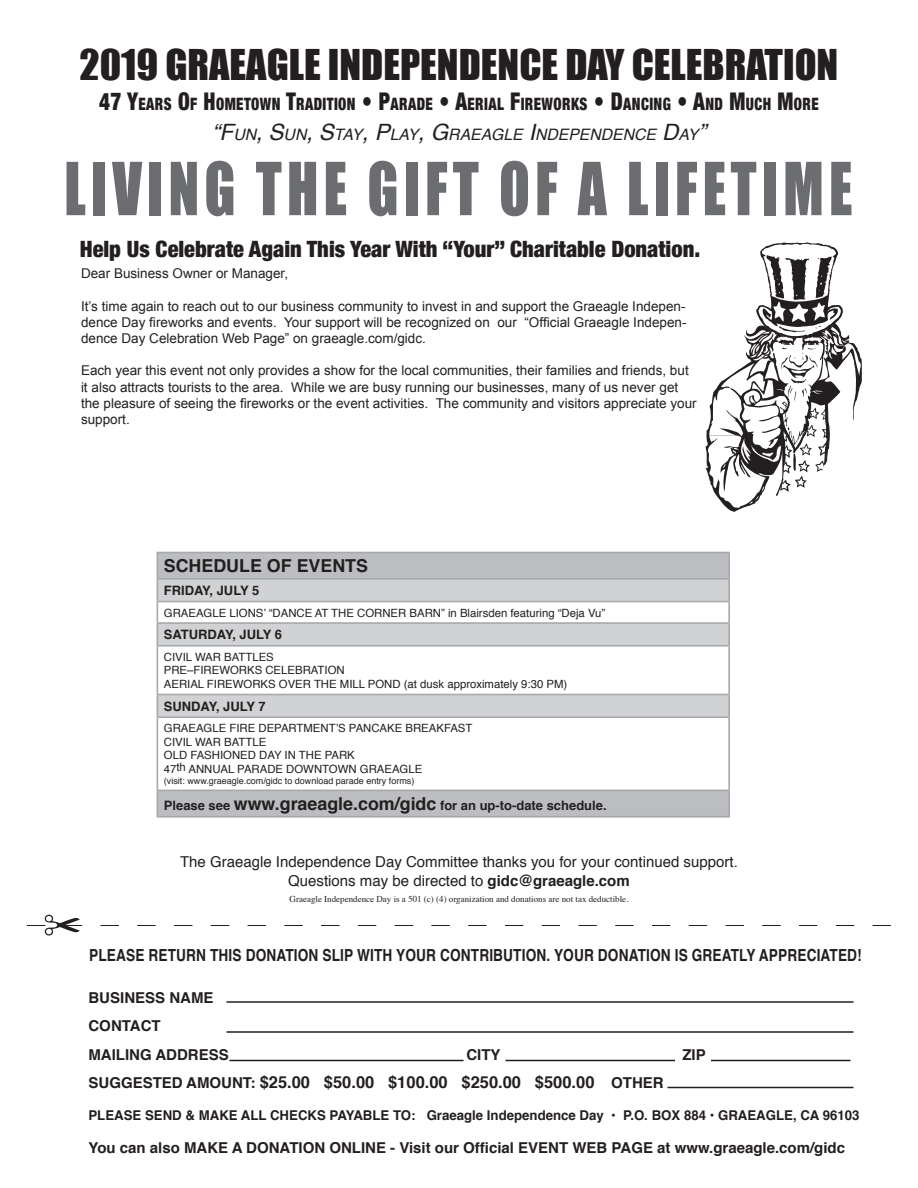
<style>
.page{position:relative;width:918px;height:1188px;background:#fff}
.page>*{position:absolute;margin:0;border:0;box-sizing:border-box;transform-origin:0 0}
.t1{font:67.5px "Impact";letter-spacing:.09em;color:#6c6d70;scale:.84 1}
.t2{font:39px "Impact";color:#231f20}
.t3{font:900 condensed 22.5px "Helvetica Neue";color:#231f20}
.t4{font:700 17.85px "Helvetica";color:#231f20}
.t5{font:900 condensed 17.1px "Helvetica Neue";letter-spacing:.03em;color:#231f20;scale:.86 1}
.t6{font:700 16.65px "Helvetica";letter-spacing:.01em;color:#231f20;scale:.82 1}
.t7{font:700 16.5px "Helvetica";color:#231f20}
.t8{font:italic 15.75px "Helvetica";color:#231f20}
.t9{font:700 15px/28.5px "Helvetica";color:#231f20}
.t10{font:15px/19.8px "Helvetica";color:#231f20;text-align:center}
.t11{font:13.5px/16.2px "Arial";color:#231f20;text-align:justify}
.t12{font:700 13.5px "Helvetica";color:#231f20}
.t13{font:700 13.05px "Helvetica";color:#231f20}
.t14{font:11.4px/13.6px "Helvetica";color:#231f20}
.t15{font:9px "Times";color:#231f20}
.t16{font:9px "Helvetica";color:#231f20}
.s1{font-size:24.3px}
.s2{font-size:22.5px}
.s3{font-size:17.85px}
.s4{font-weight:700}
.s5{font-size:15px}
</style>
<div class="page">
<svg style="left:158px;top:553px;width:570px;height:263px"></svg>
<svg style="left:158px;top:580px;width:570px;height:136px"></svg>
<hr style="left:157px;top:552px;width:573px;height:1px;background:#a8a9ad">
<hr style="left:728px;top:553px;width:2px;height:25px;background:#a8a9ad">
<hr style="left:157px;top:578px;width:573px;height:2px;background:#a8a9ad">
<hr style="left:728px;top:580px;width:2px;height:21px;background:#a8a9ad">
<hr style="left:157px;top:601px;width:573px;height:1px;background:#a8a9ad">
<hr style="left:728px;top:602px;width:2px;height:20px;background:#a8a9ad">
<hr style="left:157px;top:622px;width:573px;height:2px;background:#a8a9ad">
<svg style="left:157px;top:553px;width:1px;height:92px"></svg>
<hr style="left:728px;top:624px;width:2px;height:21px;background:#a8a9ad">
<hr style="left:157px;top:645px;width:573px;height:2px;background:#a8a9ad">
<hr style="left:157px;top:647px;width:1px;height:47px;background:#a8a9ad">
<hr style="left:728px;top:647px;width:2px;height:47px;background:#a8a9ad">
<hr style="left:157px;top:694px;width:573px;height:1px;background:#a8a9ad">
<svg style="left:157px;top:695px;width:1px;height:21px"></svg>
<hr style="left:728px;top:695px;width:2px;height:21px;background:#a8a9ad">
<hr style="left:157px;top:716px;width:573px;height:2px;background:#a8a9ad">
<hr style="left:157px;top:718px;width:1px;height:72px;background:#a8a9ad">
<hr style="left:728px;top:718px;width:2px;height:72px;background:#a8a9ad">
<hr style="left:157px;top:790px;width:573px;height:1px;background:#a8a9ad">
<svg style="left:157px;top:791px;width:1px;height:25px"></svg>
<hr style="left:728px;top:791px;width:2px;height:25px;background:#a8a9ad">
<hr style="left:157px;top:816px;width:573px;height:2px;background:#a8a9ad">
<hr style="left:226px;top:1001px;width:628px;height:2px;background:#231f20">
<hr style="left:226px;top:1031px;width:628px;height:2px;background:#231f20">
<hr style="left:230px;top:1060px;width:234px;height:1px;background:#231f20">
<hr style="left:506px;top:1060px;width:169px;height:1px;background:#231f20">
<hr style="left:711px;top:1060px;width:139px;height:1px;background:#231f20">
<hr style="left:668px;top:1087px;width:186px;height:1px;background:#231f20">
<svg style="left:27px;top:915px;width:864px;height:20px"></svg>
<svg style="left:705px;top:242px;width:157px;height:270px"></svg>
<h2 class="t2" style="left:80px;top:34px;width:760px">2019 GRAEAGLE INDEPENDENCE DAY CELEBRATION</h2>
<p class="t5" style="left:99px;top:90px;width:838px"><span class="s1">47 Y</span>EARS <span class="s1">O</span>F <span class="s1">H</span>OMETOWN <span class="s1">T</span>RADITION <span class="s1">• P</span>ARADE <span class="s1">• A</span>ERIAL <span class="s1">F</span>IREWORKS <span class="s1">• D</span>ANCING <span class="s1">• A</span>ND <span class="s1">M</span>UCH <span class="s1">M</span>ORE</p>
<p class="t8" style="left:212px;top:122px;width:495px"><span class="s2">“F</span>UN<span class="s2">, S</span>UN<span class="s2">, S</span>TAY<span class="s2">, P</span>LAY<span class="s2">, G</span>RAEAGLE <span class="s2">I</span>NDEPENDENCE <span class="s2">D</span>AY<span class="s2">”</span></p>
<h1 class="t1" style="left:64px;top:136px;width:940px">LIVING THE GIFT OF A LIFETIME</h1>
<h3 class="t3" style="left:80px;top:230px;width:622px">Help Us Celebrate Again This Year With “Your” Charitable Donation.</h3>
<p class="t11" style="left:81px;top:265px;width:209px">Dear Business Owner or Manager,</p>
<p class="t11" style="left:81px;top:298px;width:607px">It’s time again to reach out to our business community to invest in and support the Graeagle Indepen&shy;dence Day fireworks and events. Your support will be recognized on our “Official Graeagle Indepen&shy;dence Day Celebration Web Page” on graeagle.com/gidc.</p>
<p class="t11" style="left:81px;top:363px;width:617px;text-align:left">Each year this event not only provides a show for the local communities, their families and friends, but it also attracts tourists to the area. While we are busy running our businesses, many of us never get the pleasure of seeing the fireworks or the event activities. The community and visitors appreciate your support.</p>
<h3 class="t4" style="left:164px;top:552px;width:206px">SCHEDULE OF EVENTS</h3>
<p class="t13" style="left:164px;top:580px;width:97px">FRIDAY, JULY 5</p>
<p class="t14" style="left:164px;top:606px;width:443px">GRAEAGLE LIONS’ “DANCE AT THE CORNER BARN” in Blairsden featuring “Deja Vu”</p>
<p class="t13" style="left:164px;top:624px;width:120px">SATURDAY, JULY 6</p>
<p class="t14" style="left:164px;top:650px;width:405px">CIVIL WAR BATTLES<br>PRE–FIREWORKS CELEBRATION<br>AERIAL FIREWORKS OVER THE MILL POND (at dusk approximately 9:30 PM)</p>
<p class="t13" style="left:164px;top:696px;width:103px">SUNDAY, JULY 7</p>
<p class="t14" style="left:164px;top:722px;width:310px">GRAEAGLE FIRE DEPARTMENT’S PANCAKE BREAKFAST<br>CIVIL WAR BATTLE<br>OLD FASHIONED DAY IN THE PARK<br>47th ANNUAL PARADE DOWNTOWN GRAEAGLE</p>
<p class="t16" style="left:164px;top:774px;width:252px">(visit: www.graeagle.com/gidc to download parade entry forms)</p>
<p class="t13" style="left:164px;top:795px;width:444px">Please see <span class="s3">www.graeagle.com/gidc</span> for an up-to-date schedule.</p>
<p class="t10" style="left:180px;top:852px;width:559px">The Graeagle Independence Day Committee thanks you for your continued support.<br>Questions may be directed to <span class="s4">gidc@graeagle.com</span></p>
<p class="t15" style="left:290px;top:890px;width:340px">Graeagle Independence Day is a 501 (c) (4) organization and donations are not tax deductible.</p>
<p class="t6" style="left:89px;top:941px;width:944px">PLEASE RETURN THIS DONATION SLIP WITH YOUR CONTRIBUTION. YOUR DONATION IS GREATLY APPRECIATED!</p>
<p class="t9" style="left:88px;top:983px;width:142px">BUSINESS NAME<br>CONTACT<br>MAILING ADDRESS</p>
<p class="t9" style="left:466px;top:1040px;width:36px">CITY</p>
<p class="t9" style="left:682px;top:1040px;width:25px">ZIP</p>
<p class="t7" style="left:88px;top:1069px;width:577px"><span class="s5">SUGGESTED AMOUNT:</span> $25.00 $50.00 $100.00 $250.00 $500.00 <span class="s5">OTHER</span></p>
<p class="t12" style="left:88px;top:1104px;width:772px">PLEASE SEND &amp; MAKE ALL CHECKS PAYABLE TO: Graeagle Independence Day • P.O. BOX 884 • GRAEAGLE, CA 96103</p>
<p class="t9" style="left:88px;top:1134px;width:758px">You can also MAKE A DONATION ONLINE - Visit our Official EVENT WEB PAGE at www.graeagle.com/gidc</p>
</div>
